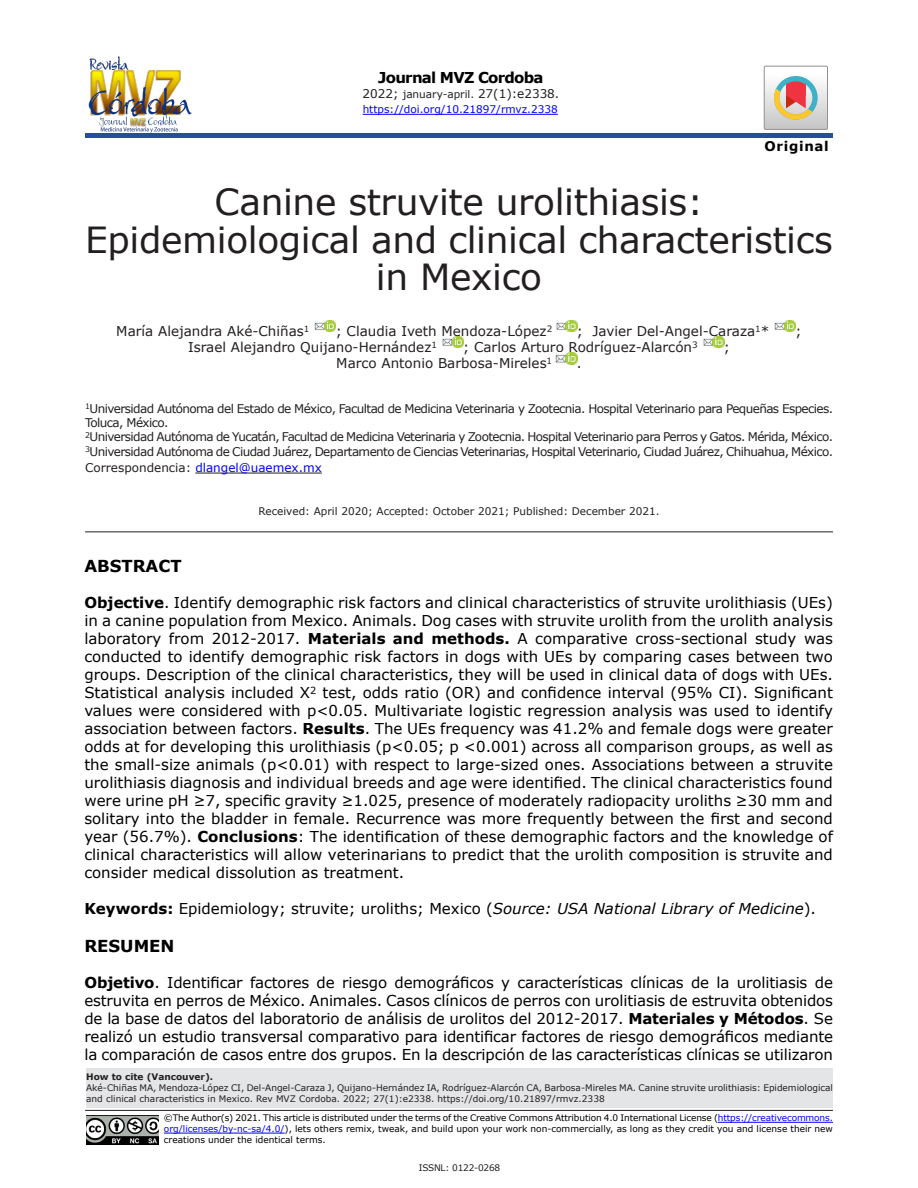
<style>
.page{position:relative;width:918px;height:1188px;background:#fff}
.page>*{position:absolute;margin:0;border:0;box-sizing:border-box;transform-origin:0 0}
.T1{font:36px/37.5px "Verdana";letter-spacing:-.01em;color:#231f20;text-align:center}
.t1{font:700 16.5px "Verdana";color:#000}
.t2{font:15px/18px "Verdana";color:#000;text-align:justify}
.t3{font:700 15px "Verdana";letter-spacing:-.05em;color:#000}
.Autores{font:13.5px "Verdana";color:#231f20}
.t4{font:700 13.35px "Verdana";letter-spacing:.05em;color:#000}
.Filiación{font:12px/14.4px "Verdana";letter-spacing:-.05em;color:#231f20}
.Filiación-2{font:12px "Verdana";color:#00f}
.Filiación-3{font:12px "Verdana";color:#231f20}
.Recibido{font:10.5px "Verdana";color:#231f20}
.t5{font:10.5px "Verdana";color:#00f}
.t6{font:9px/10.8px "Verdana";color:#000;text-align:justify}
.t7{font:9px/10.8px "Verdana";color:#231f20}
.t8{font:700 9px "Verdana";color:#231f20}
.t9{font:9px "Verdana";letter-spacing:-.025em;color:#231f20}
.s1{font-size:10.5px}
.s2{color:#231f20}
.s3{font-weight:700}
.s4{font-style:italic}
.s5{color:#00f}
</style>
<div class="page">
<hr style="left:85px;top:1110px;width:748px;height:1px;background:#231f20">
<div style="left:86px;top:1068px;width:747px;height:39px;background:#e4e5e7"></div>
<hr style="left:85px;top:134px;width:748px;height:4px;background:#274d9b">
<hr style="left:363px;top:114px;width:195px;height:1px;background:#00f">
<hr style="left:718px;top:1122px;width:115px;height:1px;background:#00f">
<hr style="left:164px;top:1133px;width:121px;height:1px;background:#00f">
<img style="left:86px;top:1116px;width:73px;height:29px">
<img style="left:85px;top:56px;width:110px;height:78px">
<svg style="left:764px;top:66px;width:64px;height:63px"></svg>
<hr style="left:195px;top:473px;width:127px;height:1px;background:#231f20">
<svg style="left:314px;top:320px;width:22px;height:12px"></svg>
<svg style="left:556px;top:320px;width:21px;height:12px"></svg>
<svg style="left:774px;top:320px;width:22px;height:12px"></svg>
<svg style="left:442px;top:337px;width:21px;height:11px"></svg>
<svg style="left:703px;top:337px;width:21px;height:11px"></svg>
<svg style="left:555px;top:353px;width:22px;height:11px"></svg>
<hr style="left:85px;top:532px;width:748px;height:1px;background:#231f20">
<p class="t3" style="left:378px;top:66px;width:167px">Journal MVZ Cordoba</p>
<p class="Filiación-3" style="left:363px;top:85px;width:198px">2022; <span class="s1">january-april.</span> 27(1):e2338.</p>
<p class="t5" style="left:363px;top:102px;width:197px">https://doi.org/10.21897/rmvz.2338</p>
<p class="t4" style="left:765px;top:137px;width:66px">Original</p>
<p class="T1" style="left:85px;top:183px;width:749px">Canine struvite urolithiasis:<br>Epidemiological and clinical characteristics in Mexico</p>
<p class="Autores" style="left:116px;top:322px;width:195px">María Alejandra Aké-Chiñas<sup>1</sup></p>
<p class="Autores" style="left:336px;top:322px;width:218px">; Claudia Iveth Mendoza-López<sup>2</sup></p>
<p class="Autores" style="left:577px;top:322px;width:194px">; Javier Del-Angel-Caraza<sup>1</sup>*</p>
<p class="Autores" style="left:796px;top:322px;width:8px">;</p>
<p class="Autores" style="left:188px;top:338px;width:250px">Israel Alejandro Quijano-Hernández<sup>1</sup></p>
<p class="Autores" style="left:463px;top:338px;width:236px">; Carlos Arturo Rodríguez-Alarcón<sup>3</sup></p>
<p class="Autores" style="left:724px;top:338px;width:8px">;</p>
<p class="Autores" style="left:336px;top:354px;width:217px">Marco Antonio Barbosa-Mireles<sup>1</sup></p>
<p class="Autores" style="left:577px;top:354px;width:6px">.</p>
<p class="Filiación" style="left:85px;top:401px;width:750px"><sup>1</sup>Universidad Autónoma del Estado de México, Facultad de Medicina Veterinaria y Zootecnia. Hospital Veterinario para Pequeñas Especies.<br>Toluca, México.</p>
<p class="Filiación" style="left:85px;top:430px;width:750px"><sup>2</sup>Universidad Autónoma de Yucatán, Facultad de Medicina Veterinaria y Zootecnia. Hospital Veterinario para Perros y Gatos. Mérida, México.</p>
<p class="Filiación" style="left:85px;top:444px;width:750px"><sup>3</sup>Universidad Autónoma de Ciudad Juárez, Departamento de Ciencias Veterinarias, Hospital Veterinario, Ciudad Juárez, Chihuahua, México.</p>
<p class="Filiación-2" style="left:85px;top:459px;width:238px"><span class="s2">Correspondencia:</span> dlangel@uaemex.mx</p>
<p class="Recibido" style="left:258px;top:504px;width:403px">Received: April 2020; Accepted: October 2021; Published: December 2021.</p>
<p class="t1" style="left:84px;top:554px;width:99px">ABSTRACT</p>
<p class="t2" style="left:84px;top:594px;width:750px"><span class="s3">Objective</span>. Identify demographic risk factors and clinical characteristics of struvite urolithiasis (UEs) in a canine population from Mexico. Animals. Dog cases with struvite urolith from the urolith analysis laboratory from 2012-2017. <span class="s3">Materials and methods.</span> A comparative cross-sectional study was conducted to identify demographic risk factors in dogs with UEs by comparing cases between two groups. Description of the clinical characteristics, they will be used in clinical data of dogs with UEs.<br>Statistical analysis included X<sup>2</sup> test, odds ratio (OR) and confidence interval (95% CI). Significant values were considered with p&lt;0.05. Multivariate logistic regression analysis was used to identify association between factors. <span class="s3">Results</span>. The UEs frequency was 41.2% and female dogs were greater odds at for developing this urolithiasis (p&lt;0.05; p &lt;0.001) across all comparison groups, as well as the small-size animals (p&lt;0.01) with respect to large-sized ones. Associations between a struvite urolithiasis diagnosis and individual breeds and age were identified. The clinical characteristics found were urine pH ≥7, specific gravity ≥1.025, presence of moderately radiopacity uroliths ≥30 mm and solitary into the bladder in female. Recurrence was more frequently between the first and second year (56.7%). <span class="s3">Conclusions</span>: The identification of these demographic factors and the knowledge of clinical characteristics will allow veterinarians to predict that the urolith composition is struvite and consider medical dissolution as treatment.</p>
<p class="t2" style="left:84px;top:900px;width:733px"><span class="s3">Keywords:</span> Epidemiology; struvite; uroliths; Mexico (<span class="s4">Source: USA National Library of Medicine</span>).</p>
<p class="t1" style="left:84px;top:934px;width:92px">RESUMEN</p>
<p class="t2" style="left:84px;top:973px;width:750px"><span class="s3">Objetivo</span>. Identificar factores de riesgo demográficos y características clínicas de la urolitiasis de estruvita en perros de México. Animales. Casos clínicos de perros con urolitiasis de estruvita obtenidos de la base de datos del laboratorio de análisis de urolitos del 2012-2017. <span class="s3">Materiales y Métodos</span>. Se realizó un estudio transversal comparativo para identificar factores de riesgo demográficos mediante la comparación de casos entre dos grupos. En la descripción de las características clínicas se utilizaron</p>
<p class="t8" style="left:86px;top:1071px;width:128px">How to cite (Vancouver).</p>
<p class="t7" style="left:86px;top:1082px;width:748px">Aké-Chiñas MA, Mendoza-López CI, Del-Angel-Caraza J, Quijano-Hernández IA, Rodríguez-Alarcón CA, Barbosa-Mireles MA. Canine struvite urolithiasis: Epidemiological and clinical characteristics in Mexico. Rev MVZ Cordoba. 2022; 27(1):e2338. https://doi.org/10.21897/rmvz.2338</p>
<p class="t6" style="left:164px;top:1113px;width:671px">©The Author(s) 2021. This article is distributed under the terms of the Creative Commons Attribution 4.0 International License (<span class="s5">https://creativecommons. org/licenses/by-nc-sa/4.0/</span>), lets others remix, tweak, and build upon your work non-commercially, as long as they credit you and license their new creations under the identical terms.</p>
<p class="t9" style="left:419px;top:1161px;width:83px">ISSNL: 0122-0268</p>
</div>
